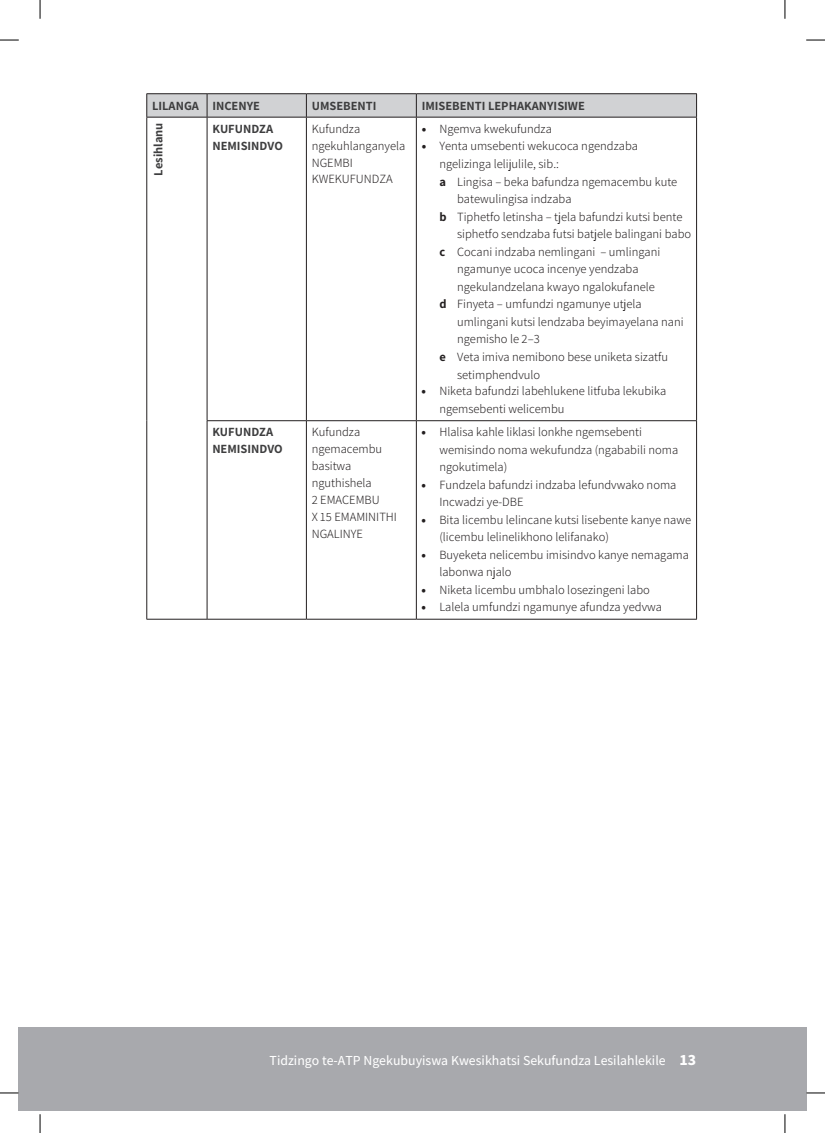
<style>
.page{position:relative;width:825px;height:1133px;background:#fff}
.page>*{position:absolute;margin:0;border:0;box-sizing:border-box;transform-origin:0 0}
.t1{font:500 13.75px "Assistant";color:#fff}
.t2{font:300 12.5px/16.9px "Assistant";color:#231f20}
.t3{font:700 12.5px/16.9px "Assistant";color:#3e3e3f}
.s1{font-weight:800}
.s2{font-weight:700}
.s3{font-family:"Noto Sans JP";font-weight:900}
</style>
<div class="page">
<div style="left:40px;top:1027px;width:765px;height:83px;background:#a8a9ad"></div>
<div style="left:19px;top:1027px;width:21px;height:83px;background:#a8a9ad"></div>
<hr style="left:696px;top:117px;width:1px;height:303px;background:#231f20">
<hr style="left:696px;top:421px;width:1px;height:198px;background:#231f20">
<hr style="left:207px;top:619px;width:99px;height:1px;background:#231f20">
<hr style="left:306px;top:619px;width:110px;height:1px;background:#231f20">
<hr style="left:416px;top:619px;width:280px;height:1px;background:#231f20">
<hr style="left:146px;top:93px;width:61px;height:1px;background:#231f20">
<hr style="left:207px;top:93px;width:99px;height:1px;background:#231f20">
<hr style="left:306px;top:93px;width:110px;height:1px;background:#231f20">
<hr style="left:416px;top:93px;width:280px;height:1px;background:#231f20">
<svg style="left:146px;top:94px;width:551px;height:23px;background:#cacbcd"></svg>
<hr style="left:146px;top:117px;width:61px;height:1px;background:#231f20">
<hr style="left:207px;top:117px;width:99px;height:1px;background:#231f20">
<hr style="left:306px;top:117px;width:110px;height:1px;background:#231f20">
<hr style="left:416px;top:117px;width:280px;height:1px;background:#231f20">
<hr style="left:306px;top:117px;width:1px;height:303px;background:#231f20">
<hr style="left:416px;top:117px;width:1px;height:303px;background:#231f20">
<hr style="left:207px;top:420px;width:99px;height:1px;background:#231f20">
<hr style="left:306px;top:420px;width:110px;height:1px;background:#231f20">
<hr style="left:306px;top:421px;width:1px;height:198px;background:#231f20">
<hr style="left:416px;top:420px;width:280px;height:1px;background:#231f20">
<hr style="left:416px;top:421px;width:1px;height:198px;background:#231f20">
<hr style="left:146px;top:117px;width:1px;height:303px;background:#231f20">
<hr style="left:207px;top:117px;width:1px;height:303px;background:#231f20">
<hr style="left:146px;top:420px;width:1px;height:199px;background:#231f20">
<hr style="left:207px;top:421px;width:1px;height:198px;background:#231f20">
<hr style="left:146px;top:619px;width:61px;height:1px;background:#231f20">
<svg style="left:0;top:39px;width:19px;height:2px"></svg>
<svg style="left:806px;top:39px;width:18px;height:2px"></svg>
<svg style="left:0;top:1092px;width:19px;height:1px"></svg>
<svg style="left:805px;top:1092px;width:19px;height:1px"></svg>
<svg style="left:39px;top:0;width:2px;height:19px"></svg>
<svg style="left:39px;top:1114px;width:2px;height:18px"></svg>
<svg style="left:784px;top:0;width:1px;height:19px"></svg>
<svg style="left:784px;top:1114px;width:1px;height:18px"></svg>
<p class="t3" style="left:152px;top:97px;width:109px">LILANGA INCENYE</p>
<p class="t3" style="left:311px;top:97px;width:66px">UMSEBENTI</p>
<p class="t3" style="left:421px;top:97px;width:165px">IMISEBENTI LEPHAKANYISIWE</p>
<p class="t3" style="left:149px;top:175px;width:55px;rotate:-90deg">Lesihlanu</p>
<p class="t3" style="left:212px;top:120px;width:72px">KUFUNDZA<br>NEMISINDVO</p>
<p class="t2" style="left:311px;top:119px;width:95px">Kufundza ngekuhlanganyela<br>NGEMBI<br>KWEKUFUNDZA</p>
<p class="t2" style="left:421px;top:119px;width:132px"><span class="s1">•</span> Ngemva kwekufundza</p>
<p class="t2" style="left:421px;top:137px;width:218px"><span class="s1">•</span> Yenta umsebenti wekucoca ngendzaba</p>
<p class="t2" style="left:439px;top:154px;width:121px">ngelizinga lelijulile, sib.:</p>
<p class="t2" style="left:439px;top:173px;width:239px"><span class="s2">a</span> Lingisa – beka bafundza ngemacembu kute</p>
<p class="t2" style="left:457px;top:190px;width:116px">batewulingisa indzaba</p>
<p class="t2" style="left:439px;top:208px;width:244px"><span class="s2">b</span> Tiphetfo letinsha – tjela bafundzi kutsi bente</p>
<p class="t2" style="left:457px;top:225px;width:235px">siphetfo sendzaba futsi batjele balingani babo</p>
<p class="t2" style="left:439px;top:243px;width:222px"><span class="s2">c</span> Cocani indzaba nemlingani – umlingani</p>
<p class="t2" style="left:457px;top:260px;width:183px">ngamunye ucoca incenye yendzaba</p>
<p class="t2" style="left:457px;top:278px;width:199px">ngekulandzelana kwayo ngalokufanele</p>
<p class="t2" style="left:439px;top:295px;width:204px"><span class="s2">d</span> Finyeta – umfundzi ngamunye utjela</p>
<p class="t2" style="left:457px;top:313px;width:228px">umlingani kutsi lendzaba beyimayelana nani</p>
<p class="t2" style="left:457px;top:330px;width:84px">ngemisho le 2–3</p>
<p class="t2" style="left:439px;top:348px;width:230px"><span class="s2">e</span> Veta imiva nemibono bese uniketa sizatfu</p>
<p class="t2" style="left:457px;top:365px;width:85px">setimphendvulo</p>
<p class="t2" style="left:439px;top:382px;width:228px;line-height:17.5px;text-indent:-18px"><span class="s1">•</span> Niketa bafundzi labehlukene litfuba lekubika ngemsebenti welicembu</p>
<p class="t3" style="left:212px;top:423px;width:72px">KUFUNDZA<br>NEMISINDVO</p>
<p class="t2" style="left:311px;top:423px;width:87px">Kufundza ngemacembu basitwa nguthishela<br>2 EMACEMBU<br>X 15 EMAMINITHI<br>NGALINYE</p>
<p class="t2" style="left:439px;top:423px;width:240px;line-height:17.5px;text-indent:-18px"><span class="s1">•</span> Hlalisa kahle liklasi lonkhe ngemsebenti wemisindo noma wekufundza (ngababili noma ngokutimela)</p>
<p class="t2" style="left:439px;top:475px;width:238px;line-height:17.5px;text-indent:-18px"><span class="s1">•</span> Fundzela bafundzi indzaba lefundvwako noma<br>Incwadzi ye‑DBE</p>
<p class="t2" style="left:439px;top:510px;width:253px;line-height:17.5px;text-indent:-18px"><span class="s1">•</span> Bita licembu lelincane kutsi lisebente kanye nawe (licembu lelinelikhono lelifanako)</p>
<p class="t2" style="left:439px;top:545px;width:251px;line-height:17.5px;text-indent:-18px"><span class="s1">•</span> Buyeketa nelicembu imisindvo kanye nemagama labonwa njalo</p>
<p class="t2" style="left:421px;top:580px;width:229px"><span class="s1">•</span> Niketa licembu umbhalo losezingeni labo</p>
<p class="t2" style="left:421px;top:598px;width:242px"><span class="s1">•</span> Lalela umfundzi ngamunye afundza yedvwa</p>
<p class="t1" style="left:269px;top:1050px;width:428px">Tidzingo te-ATP Ngekubuyiswa Kwesikhatsi Sekufundza Lesilahlekile <span class="s3">13</span></p>
</div>
